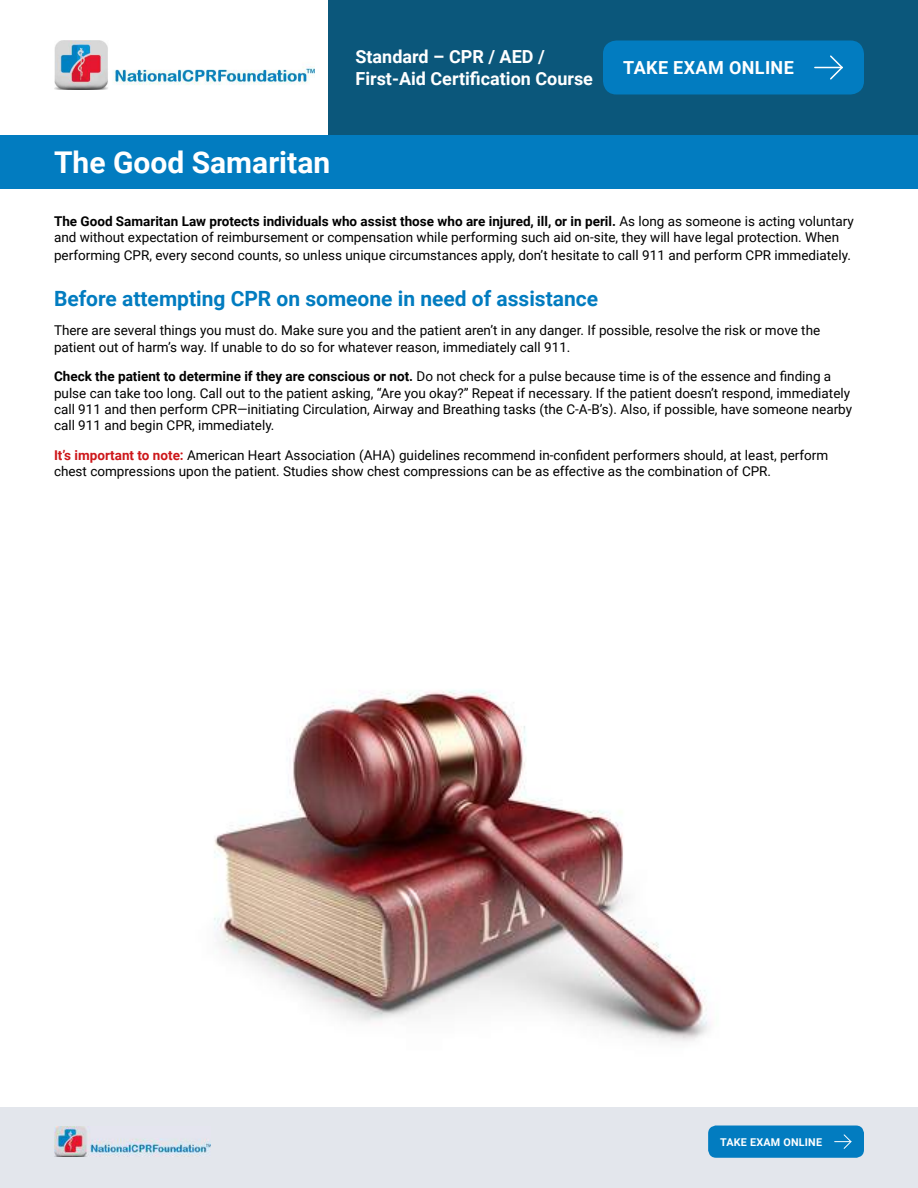
<style>
.page{position:relative;width:918px;height:1188px;background:#fff}
.page>*{position:absolute;margin:0;border:0;box-sizing:border-box;transform-origin:0 0}
.t1{font:700 30px "Roboto";color:#fff}
.t2{font:700 21px "Roboto";color:#027cc0}
.t3{font:700 18px/21.6px "Roboto";color:#fff}
.t4{font:700 18px "Roboto";letter-spacing:.02em;color:#fff}
.t5{font:13.5px/16.2px "Roboto";color:#000}
.t6{font:700 10.8px "Roboto";letter-spacing:.02em;color:#fff}
.s1{font-weight:700}
.s2{font-weight:700;color:#cd171a}
</style>
<div class="page">
<img style="left:54px;top:41px;width:261px;height:48px">
<hr style="left:0;top:0;width:1px;height:135px;background:#0b577b">
<div style="left:328px;top:0;width:590px;height:135px;background:#0b577b"></div>
<div style="left:0;top:1107px;width:918px;height:81px;background:#e3e6ec"></div>
<div style="left:0;top:135px;width:918px;height:54px;background:#027cc0"></div>
<img style="left:54px;top:1127px;width:157px;height:29px">
<div style="left:603px;top:40px;width:261px;height:54px;background:#027cc0;border-radius:14px"></div>
<svg style="left:815px;top:55px;width:28px;height:25px"></svg>
<div style="left:708px;top:1126px;width:156px;height:32px;background:#027cc0;border-radius:8px"></div>
<svg style="left:835px;top:1134px;width:17px;height:15px"></svg>
<img style="left:214px;top:689px;width:494px;height:353px">
<h1 class="t1" style="left:54px;top:142px;width:278px">The Good Samaritan</h1>
<h3 class="t3" style="left:356px;top:46px;width:239px">Standard – CPR / AED /<br>First-Aid Certification Course</h3>
<h3 class="t4" style="left:623px;top:55px;width:172px">TAKE EXAM ONLINE</h3>
<p class="t5" style="left:54px;top:213px;width:801px"><span class="s1">The Good Samaritan Law protects individuals who assist those who are injured, ill, or in peril.</span> As long as someone is acting voluntary and without expectation of reimbursement or compensation while performing such aid on-site, they will have legal protection. When</p>
<p class="t5" style="left:54px;top:247px;width:798px">performing CPR, every second counts, so unless unique circumstances apply, don’t hesitate to call 911 and perform CPR immediately.</p>
<h2 class="t2" style="left:54px;top:284px;width:546px">Before attempting CPR on someone in need of assistance</h2>
<p class="t5" style="left:54px;top:322px;width:768px">There are several things you must do. Make sure you and the patient aren’t in any danger. If possible, resolve the risk or move the patient out of harm’s way. If unable to do so for whatever reason, immediately call 911.</p>
<p class="t5" style="left:54px;top:368px;width:800px"><span class="s1">Check the patient to determine if they are conscious or not.</span> Do not check for a pulse because time is of the essence and finding a pulse can take too long. Call out to the patient asking, “Are you okay?” Repeat if necessary. If the patient doesn’t respond, immediately call 911 and then perform CPR—initiating Circulation, Airway and Breathing tasks (the C-A-B’s). Also, if possible, have someone nearby call 911 and begin CPR, immediately.</p>
<p class="t5" style="left:54px;top:446px;width:776px"><span class="s2">It’s important to note:</span> American Heart Association (AHA) guidelines recommend in-confident performers should, at least, perform chest compressions upon the patient. Studies show chest compressions can be as effective as the combination of CPR.</p>
<p class="t6" style="left:720px;top:1134px;width:103px">TAKE EXAM ONLINE</p>
</div>
